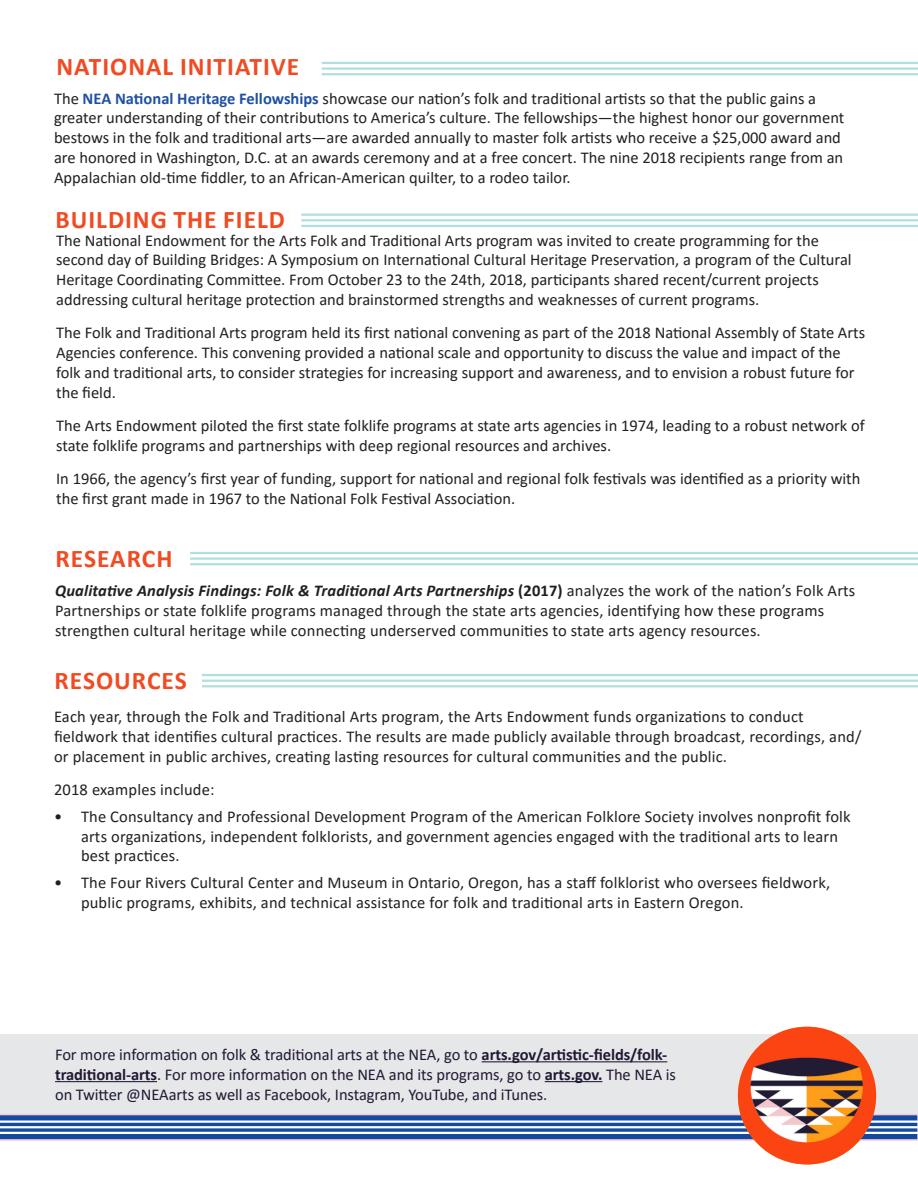
<style>
.page{position:relative;width:918px;height:1188px;background:#fff}
.page>*{position:absolute;margin:0;border:0;box-sizing:border-box;transform-origin:0 0}
.Headings{font:700 25.5px "Calibri";letter-spacing:.04em;color:#f04b23}
.Black_Bullets{font:16.5px/19.8px "Calibri";color:#231f20}
.Black_Bullets-2{font:16.5px/19.8px "Calibri";letter-spacing:-.005em;color:#211933}
.s1{font-weight:700;color:#1f51a3}
.s2{font-weight:700;font-style:italic}
.s3{font-weight:700}
</style>
<div class="page">
<div style="left:0;top:1035px;width:918px;height:92px;background:#e6e7e9"></div>
<hr style="left:482px;top:1061px;width:185px;height:1px;background:#211933">
<hr style="left:55px;top:1081px;width:102px;height:1px;background:#211933">
<hr style="left:545px;top:1081px;width:57px;height:1px;background:#211933">
<svg style="left:0;top:1114px;width:918px;height:27px;background:#3d64ab"></svg>
<hr style="left:0;top:1120px;width:918px;height:3px;background:#fff">
<hr style="left:0;top:1126px;width:918px;height:2px;background:#fff">
<hr style="left:0;top:1132px;width:918px;height:2px;background:#fff">
<hr style="left:190px;top:552px;width:728px;height:2px;background:#b1dfe1">
<hr style="left:190px;top:557px;width:728px;height:3px;background:#b1dfe1">
<hr style="left:190px;top:563px;width:728px;height:2px;background:#b1dfe1">
<hr style="left:301px;top:214px;width:617px;height:2px;background:#b1dfe1">
<hr style="left:301px;top:219px;width:617px;height:2px;background:#b1dfe1">
<hr style="left:301px;top:225px;width:617px;height:2px;background:#b1dfe1">
<hr style="left:322px;top:62px;width:596px;height:2px;background:#b1dfe1">
<hr style="left:322px;top:67px;width:596px;height:3px;background:#b1dfe1">
<hr style="left:322px;top:73px;width:596px;height:2px;background:#b1dfe1">
<img style="left:738px;top:1027px;width:138px;height:137px;border-radius:69px">
<hr style="left:202px;top:674px;width:716px;height:2px;background:#b1dfe1">
<hr style="left:202px;top:680px;width:716px;height:2px;background:#b1dfe1">
<hr style="left:202px;top:685px;width:716px;height:2px;background:#b1dfe1">
<p class="Headings" style="left:56px;top:49px;width:244px">NATIONAL INITIATIVE</p>
<p class="Black_Bullets" style="left:54px;top:88px;width:792px">The <span class="s1">NEA National Heritage Fellowships</span> showcase our nation’s folk and traditional artists so that the public gains a greater understanding of their contributions to America’s culture. The fellowships—the highest honor our government bestows in the folk and traditional arts—are awarded annually to master folk artists who receive a $25,000 award and are honored in Washington, D.C. at an awards ceremony and at a free concert. The nine 2018 recipients range from an Appalachian old-time fiddler, to an African-American quilter, to a rodeo tailor.</p>
<p class="Headings" style="left:56px;top:202px;width:231px">BUILDING THE FIELD</p>
<p class="Black_Bullets" style="left:56px;top:230px;width:797px">The National Endowment for the Arts Folk and Traditional Arts program was invited to create programming for the second day of Building Bridges: A Symposium on International Cultural Heritage Preservation, a program of the Cultural Heritage Coordinating Committee. From October 23 to the 24th, 2018, participants shared recent/current projects addressing cultural heritage protection and brainstormed strengths and weaknesses of current programs.</p>
<p class="Black_Bullets" style="left:56px;top:323px;width:811px">The Folk and Traditional Arts program held its first national convening as part of the 2018 National Assembly of State Arts Agencies conference. This convening provided a national scale and opportunity to discuss the value and impact of the folk and traditional arts, to consider strategies for increasing support and awareness, and to envision a robust future for the field.</p>
<p class="Black_Bullets" style="left:56px;top:415px;width:810px">The Arts Endowment piloted the first state folklife programs at state arts agencies in 1974, leading to a robust network of state folklife programs and partnerships with deep regional resources and archives.</p>
<p class="Black_Bullets" style="left:56px;top:468px;width:806px">In 1966, the agency’s first year of funding, support for national and regional folk festivals was identified as a priority with the first grant made in 1967 to the National Folk Festival Association.</p>
<p class="Headings" style="left:56px;top:540px;width:118px">RESEARCH</p>
<p class="Black_Bullets" style="left:55px;top:580px;width:802px"><span class="s2">Qualitative Analysis Findings: Folk &amp; Traditional Arts Partnerships</span> <span class="s3">(2017)</span> analyzes the work of the nation’s Folk Arts<br>Partnerships or state folklife programs managed through the state arts agencies, identifying how these programs strengthen cultural heritage while connecting underserved communities to state arts agency resources.</p>
<p class="Headings" style="left:54px;top:662px;width:134px">RESOURCES</p>
<p class="Black_Bullets" style="left:54px;top:707px;width:809px">Each year, through the Folk and Traditional Arts program, the Arts Endowment funds organizations to conduct fieldwork that identifies cultural practices. The results are made publicly available through broadcast, recordings, and/ or placement in public archives, creating lasting resources for cultural communities and the public.</p>
<p class="Black_Bullets" style="left:54px;top:779px;width:162px">2018 examples include:</p>
<p class="Black_Bullets" style="left:81px;top:806px;width:771px;text-indent:-27px">• The Consultancy and Professional Development Program of the American Folklore Society involves nonprofit folk arts organizations, independent folklorists, and government agencies engaged with the traditional arts to learn best practices.</p>
<p class="Black_Bullets" style="left:81px;top:872px;width:751px;text-indent:-27px">• The Four Rivers Cultural Center and Museum in Ontario, Oregon, has a staff folklorist who oversees fieldwork, public programs, exhibits, and technical assistance for folk and traditional arts in Eastern Oregon.</p>
<p class="Black_Bullets-2" style="left:55px;top:1044px;width:622px">For more information on folk &amp; traditional arts at the NEA, go to <span class="s3">arts.gov/artistic-fields/folk&shy;traditional-arts</span>. For more information on the NEA and its programs, go to <span class="s3">arts.gov.</span> The NEA is on Twitter @NEAarts as well as Facebook, Instagram, YouTube, and iTunes.</p>
</div>
